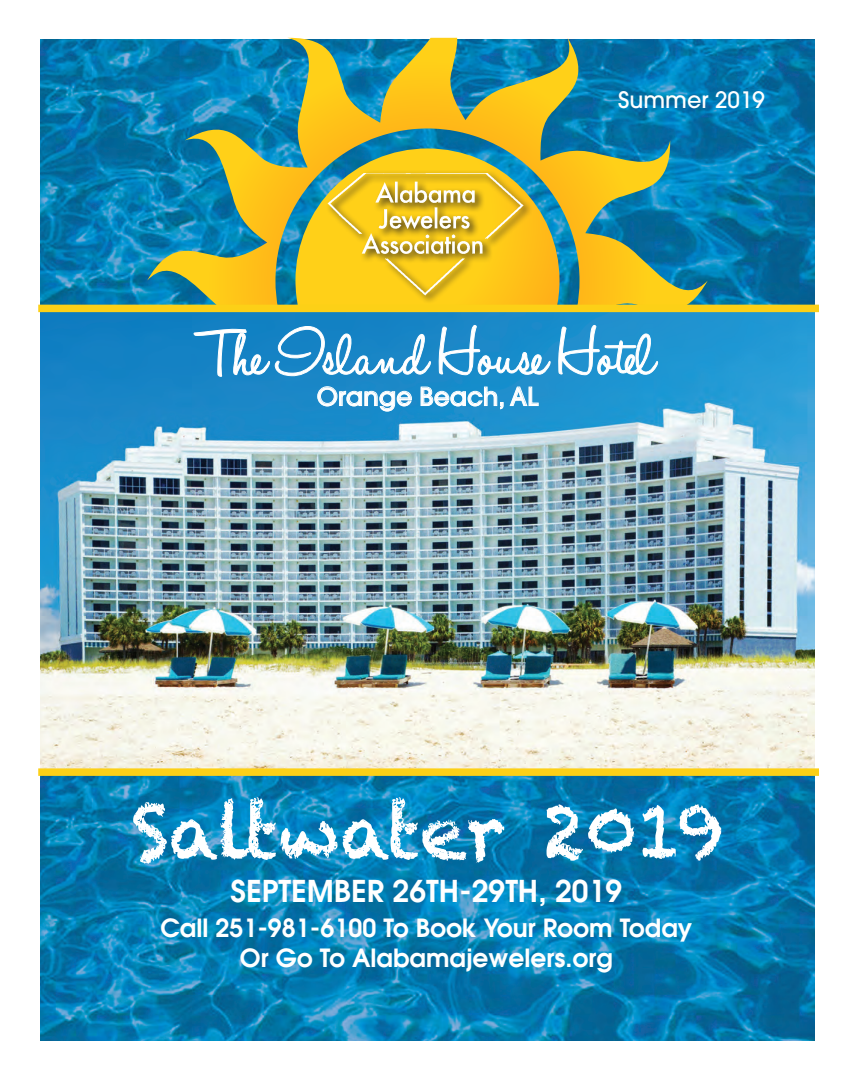
<style>
.page{position:relative;width:855px;height:1080px;background:#fff}
.page>*{position:absolute;margin:0;border:0;box-sizing:border-box;transform-origin:0 0}
.t1{font:75px "Halo Handletter";color:#fff}
.t2{font:75px "Chalkduster";letter-spacing:-.01em;color:#fff}
.t3{font:600 30px "Avant Garde";color:#fff}
.t4{font:600 25px "Avant Garde";color:#fff}
.t5{font:500 25px "Avant Garde";color:#fff}
.t6{font:500 22.5px "Avant Garde";color:#fff}
</style>
<div class="page">
<img style="left:40px;top:312px;width:775px;height:728px">
<img style="left:40px;top:40px;width:775px;height:265px">
<svg style="left:558px;top:325px;width:100px;height:50px;background:#45a4d6"></svg>
<svg style="left:193px;top:325px;width:358px;height:87px;background:#3194cd"></svg>
<svg style="left:147px;top:37px;width:561px;height:268px;background:#669979"></svg>
<svg style="left:326px;top:170px;width:207px;height:134px"></svg>
<img style="left:318px;top:173px;width:216px;height:130px">
<div style="left:38px;top:305px;width:781px;height:7px;background:#fcd017"></div>
<div style="left:38px;top:768px;width:781px;height:8px;background:#fcd017"></div>
<p class="t6" style="left:618px;top:86px;width:148px">Summer 2019</p>
<p class="t1" style="left:200px;top:315px;width:456px">The Island House Hotel</p>
<p class="t5" style="left:317px;top:381px;width:223px">Orange Beach, AL</p>
<p class="t2" style="left:132px;top:788px;width:593px">Saltwater 2019</p>
<p class="t3" style="left:231px;top:871px;width:393px">SEPTEMBER 26TH-29TH, 2019</p>
<p class="t4" style="left:160px;top:912px;width:534px">Call 251-981-6100 To Book Your Room Today</p>
<p class="t4" style="left:240px;top:942px;width:375px">Or Go To Alabamajewelers.org</p>
</div>
